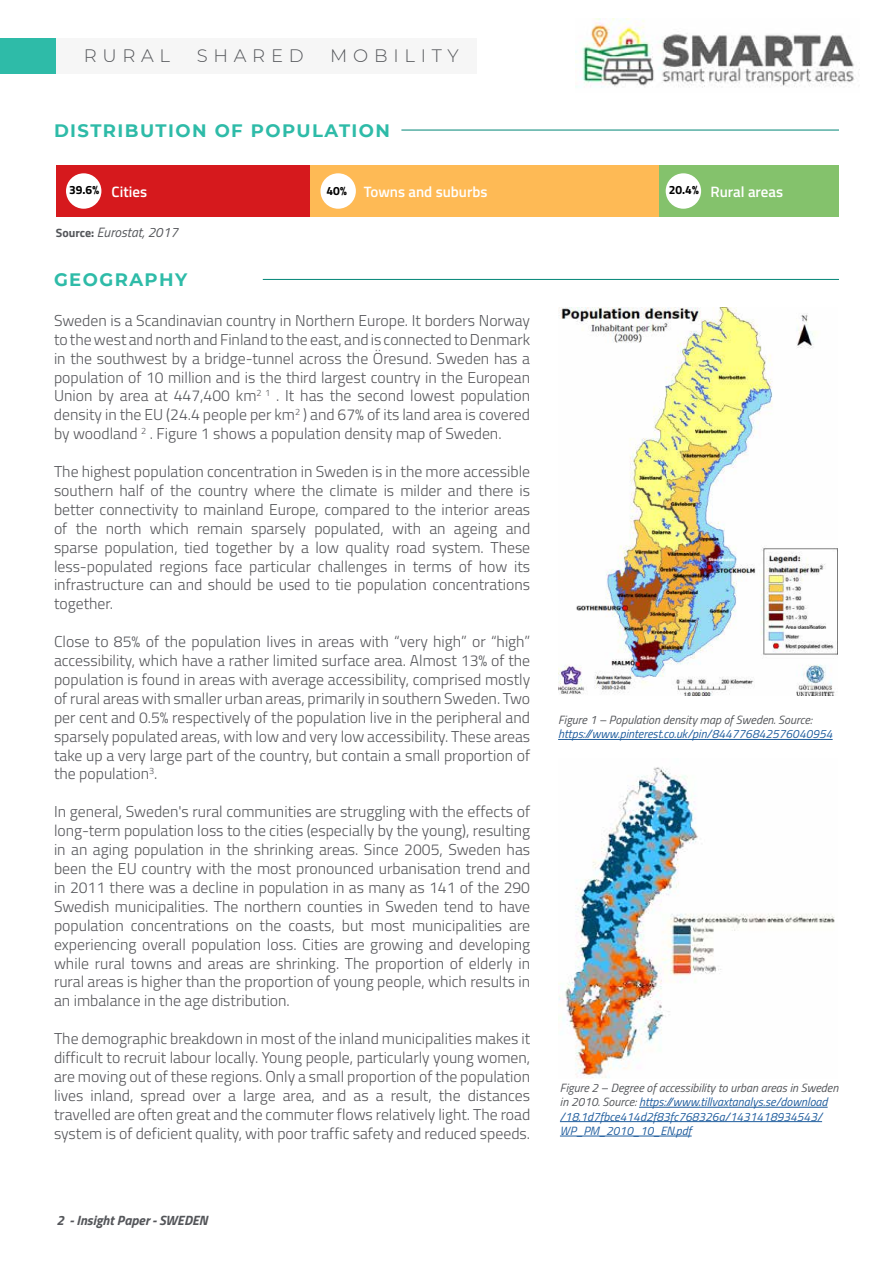
<style>
.page{position:relative;width:893px;height:1263px;background:#fff}
.page>*{position:absolute;margin:0;border:0;box-sizing:border-box;transform-origin:0 0}
.t1{font:700 18px "Montserrat";letter-spacing:.08em;color:#2ebba8}
.t2{font:300 18px "Montserrat";letter-spacing:.32em;color:#54565a}
.t3{font:300 15.75px/18.9px "Titillium Web";color:#55565a;text-align:justify}
.t4{font:600 15px "Titillium Web";color:#fff}
.t5{font:italic 700 13.5px "Titillium Web";color:#54565a}
.t6{font:italic 13.5px "Titillium Web";color:#54565a}
.t7{font:italic 12px/14.4px "Titillium Web";color:#215e9e}
.t8{font:italic 12px "Titillium Web";color:#54565a}
.s1{font-weight:700;font-size:12px;color:#000}
.s2{font-weight:700;font-style:normal;font-size:12px}
.s3{color:#54565a}
</style>
<div class="page">
<div style="left:56px;top:38px;width:420px;height:36px;background:#f6f6f6"></div>
<div style="left:0;top:38px;width:56px;height:36px;background:#2ebba8"></div>
<img style="left:575px;top:19px;width:280px;height:69px">
<hr style="left:401px;top:130px;width:438px;height:1px;background:#008576">
<div style="left:56px;top:165px;width:254px;height:52px;background:#d6191d"></div>
<div style="left:659px;top:165px;width:180px;height:52px;background:#84c26c"></div>
<div style="left:310px;top:165px;width:349px;height:52px;background:#feba55"></div>
<div style="left:66px;top:173px;width:35px;height:36px;background:#fff;border-radius:50%"></div>
<div style="left:666px;top:173px;width:35px;height:36px;background:#fff;border-radius:50%"></div>
<div style="left:320px;top:173px;width:36px;height:36px;background:#fff;border-radius:50%"></div>
<hr style="left:263px;top:279px;width:576px;height:1px;background:#008576">
<hr style="left:558px;top:739px;width:275px;height:1px;background:#215e9e">
<hr style="left:639px;top:1107px;width:189px;height:1px;background:#215e9e">
<hr style="left:560px;top:1121px;width:262px;height:1px;background:#215e9e">
<hr style="left:560px;top:1136px;width:132px;height:1px;background:#215e9e">
<img style="left:558px;top:308px;width:279px;height:387px">
<img style="left:558px;top:767px;width:277px;height:311px">
<p class="t2" style="left:84px;top:44px;width:88px">RURAL</p>
<p class="t2" style="left:197px;top:44px;width:108px">SHARED</p>
<p class="t2" style="left:330px;top:44px;width:130px">MOBILITY</p>
<p class="t1" style="left:54px;top:117px;width:338px">DISTRIBUTION OF POPULATION</p>
<p class="t4" style="left:69px;top:180px;width:79px"><sup>39.6%</sup> Cities</p>
<p class="t4" style="left:327px;top:181px;width:162px"><span class="s1">40%</span> Towns and suburbs</p>
<p class="t4" style="left:669px;top:181px;width:116px"><sup>20.4%</sup> Rural areas</p>
<p class="t6" style="left:56px;top:222px;width:124px"><span class="s2">Source:</span> Eurostat, 2017</p>
<p class="t1" style="left:54px;top:267px;width:135px">GEOGRAPHY</p>
<p class="t3" style="left:54px;top:310px;width:478px">Sweden is a Scandinavian country in Northern Europe. It borders Norway to the west and north and Finland to the east, and is connected to Denmark in the southwest by a bridge-tunnel across the Öresund. Sweden has a population of 10 million and is the third largest country in the European Union by area at 447,400 km<sup>2</sup> <sup>1</sup> . It has the second lowest population density in the EU (24.4 people per km<sup>2</sup> ) and 67% of its land area is covered by woodland <sup>2</sup> . Figure 1 shows a population density map of Sweden.</p>
<p class="t3" style="left:54px;top:461px;width:478px">The highest population concentration in Sweden is in the more accessible southern half of the country where the climate is milder and there is better connectivity to mainland Europe, compared to the interior areas of the north which remain sparsely populated, with an ageing and sparse population, tied together by a low quality road system. These less-populated regions face particular challenges in terms of how its infrastructure can and should be used to tie population concentrations together.</p>
<p class="t3" style="left:54px;top:631px;width:478px">Close to 85% of the population lives in areas with “very high” or “high” accessibility, which have a rather limited surface area. Almost 13% of the population is found in areas with average accessibility, comprised mostly of rural areas with smaller urban areas, primarily in southern Sweden. Two per cent and 0.5% respectively of the population live in the peripheral and sparsely populated areas, with low and very low accessibility. These areas take up a very large part of the country, but contain a small proportion of the population<sup>3</sup>.</p>
<p class="t3" style="left:54px;top:801px;width:478px">In general, Sweden's rural communities are struggling with the effects of long-term population loss to the cities (especially by the young), resulting in an aging population in the shrinking areas. Since 2005, Sweden has been the EU country with the most pronounced urbanisation trend and in 2011 there was a decline in population in as many as 141 of the 290<br>Swedish municipalities. The northern counties in Sweden tend to have population concentrations on the coasts, but most municipalities are experiencing overall population loss. Cities are growing and developing while rural towns and areas are shrinking. The proportion of elderly in rural areas is higher than the proportion of young people, which results in an imbalance in the age distribution.</p>
<p class="t3" style="left:54px;top:1028px;width:478px">The demographic breakdown in most of the inland municipalities makes it difficult to recruit labour locally. Young people, particularly young women, are moving out of these regions. Only a small proportion of the population lives inland, spread over a large area, and as a result, the distances travelled are often great and the commuter flows relatively light. The road system is of deficient quality, with poor traffic safety and reduced speeds.</p>
<p class="t8" style="left:558px;top:711px;width:256px">Figure 1 – Population density map of Sweden. Source:</p>
<p class="t7" style="left:558px;top:726px;width:276px">https://www.pinterest.co.uk/pin/844776842576040954</p>
<p class="t7" style="left:560px;top:1080px;width:280px"><span class="s3">Figure 2 – Degree of accessibility to urban areas in Sweden in 2010. Source:</span> https://www.tillvaxtanalys.se/download /18.1d7fbce414d2f83fc768326a/1431418934543/ WP_PM_2010_10_EN.pdf</p>
<p class="t5" style="left:56px;top:1210px;width:153px">2 - Insight Paper - SWEDEN</p>
</div>
